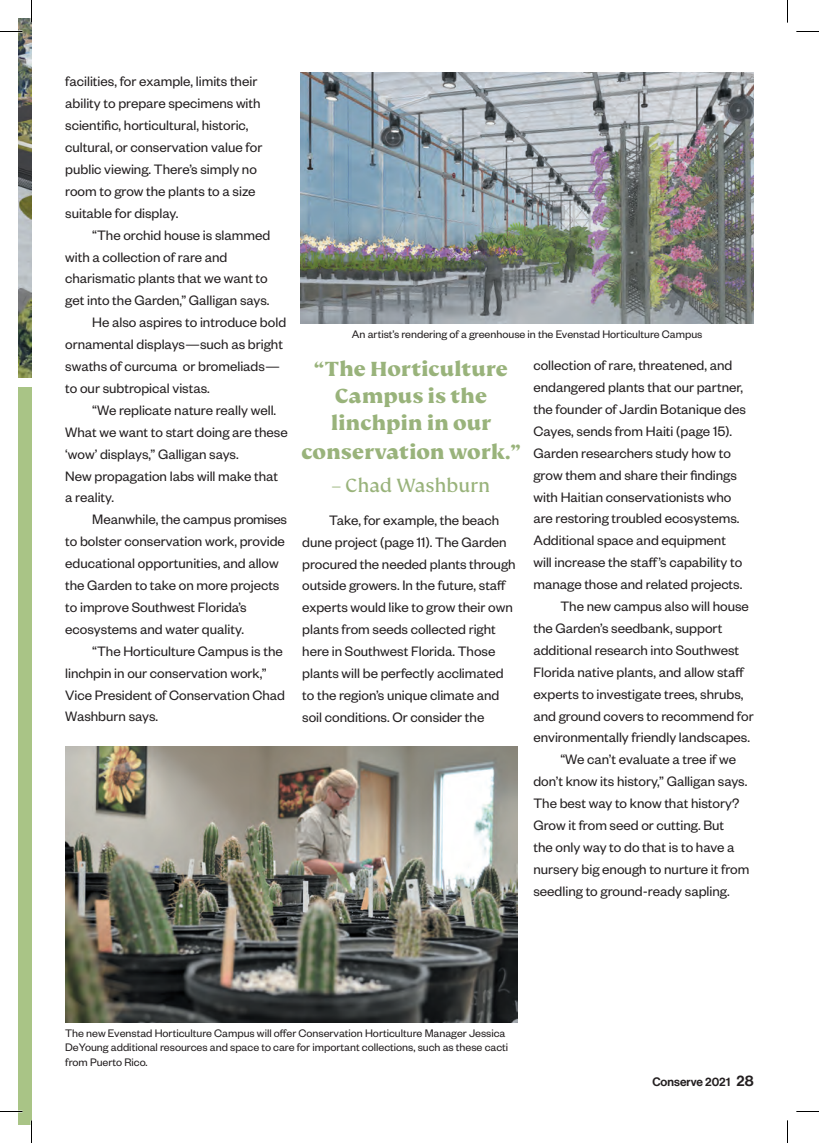
<style>
.page{position:relative;width:819px;height:1143px;background:#fff}
.page>*{position:absolute;margin:0;border:0;box-sizing:border-box;transform-origin:0 0}
.t1{font:800 22.5px/27.6px "FS Kim";color:#99b37b;text-align:center}
.t2{font:21px "FS Kim";color:#99b37b}
.t3{font:15px/21.9px "Founders Grotesk";color:#231f20}
.t4{font:12px/14.4px "Founders Grotesk";color:#231f20}
.t5{font:12px "Neue Haas Display Mediu";color:#231f20}
.s1{font-size:15px}
</style>
<div class="page">
<div style="left:18px;top:388px;width:14px;height:737px;background:#a9c486"></div>
<img style="left:18px;top:18px;width:14px;height:360px">
<img style="left:301px;top:72px;width:453px;height:251px">
<img style="left:65px;top:746px;width:452px;height:276px">
<svg style="left:0;top:31px;width:22px;height:1px"></svg>
<svg style="left:796px;top:31px;width:23px;height:1px"></svg>
<svg style="left:0;top:1111px;width:22px;height:1px"></svg>
<svg style="left:796px;top:1111px;width:23px;height:1px"></svg>
<svg style="left:31px;top:0;width:1px;height:22px"></svg>
<svg style="left:31px;top:1120px;width:1px;height:23px"></svg>
<svg style="left:787px;top:0;width:1px;height:22px"></svg>
<svg style="left:787px;top:1120px;width:1px;height:23px"></svg>
<p class="t3" style="left:65px;top:70px;width:199px">facilities, for example, limits their ability to prepare specimens with scientific, horticultural, historic, cultural, or conservation value for public viewing. There’s simply no room to grow the plants to a size suitable for display.</p>
<p class="t3" style="left:92px;top:223px;width:180px">“The orchid house is slammed</p>
<p class="t3" style="left:65px;top:245px;width:164px">with a collection of rare and</p>
<p class="t3" style="left:65px;top:267px;width:204px">charismatic plants that we want to</p>
<p class="t3" style="left:65px;top:289px;width:206px">get into the Garden,” Galligan says.</p>
<p class="t3" style="left:92px;top:311px;width:195px">He also aspires to introduce bold</p>
<p class="t3" style="left:65px;top:333px;width:219px">ornamental displays—such as bright</p>
<p class="t3" style="left:65px;top:355px;width:216px">swaths of curcuma or bromeliads—</p>
<p class="t3" style="left:65px;top:376px;width:146px">to our subtropical vistas.</p>
<p class="t3" style="left:92px;top:398px;width:186px">“We replicate nature really well.</p>
<p class="t3" style="left:65px;top:420px;width:224px">What we want to start doing are these</p>
<p class="t3" style="left:65px;top:442px;width:175px">‘wow’ displays,” Galligan says.</p>
<p class="t3" style="left:65px;top:464px;width:214px">New propagation labs will make that</p>
<p class="t3" style="left:65px;top:486px;width:50px">a reality.</p>
<p class="t3" style="left:92px;top:508px;width:196px">Meanwhile, the campus promises</p>
<p class="t3" style="left:65px;top:530px;width:221px">to bolster conservation work, provide</p>
<p class="t3" style="left:65px;top:552px;width:215px">educational opportunities, and allow</p>
<p class="t3" style="left:65px;top:574px;width:216px">the Garden to take on more projects</p>
<p class="t3" style="left:65px;top:595px;width:183px">to improve Southwest Florida’s</p>
<p class="t3" style="left:65px;top:617px;width:180px">ecosystems and water quality.</p>
<p class="t3" style="left:92px;top:639px;width:192px">“The Horticulture Campus is the</p>
<p class="t3" style="left:65px;top:661px;width:203px">linchpin in our conservation work,”</p>
<p class="t3" style="left:65px;top:683px;width:221px">Vice President of Conservation Chad</p>
<p class="t3" style="left:65px;top:705px;width:94px">Washburn says.</p>
<p class="t4" style="left:352px;top:326px;width:352px">An artist’s rendering of a greenhouse in the Evenstad Horticulture Campus</p>
<h1 class="t1" style="left:301px;top:356px;width:221px">“The Horticulture<br>Campus is the linchpin in our conservation work.”</h1>
<h2 class="t2" style="left:332px;top:474px;width:160px">– Chad Washburn</h2>
<p class="t3" style="left:302px;top:508px;width:215px;text-indent:27px">Take, for example, the beach dune project (page 11). The Garden procured the needed plants through outside growers. In the future, staff experts would like to grow their own plants from seeds collected right here in Southwest Florida. Those plants will be perfectly acclimated to the region’s unique climate and soil conditions. Or consider the</p>
<p class="t3" style="left:533px;top:354px;width:201px">collection of rare, threatened, and</p>
<p class="t3" style="left:533px;top:376px;width:211px">endangered plants that our partner,</p>
<p class="t3" style="left:533px;top:398px;width:214px">the founder of Jardin Botanique des</p>
<p class="t3" style="left:533px;top:419px;width:200px">Cayes, sends from Haiti (page 15).</p>
<p class="t3" style="left:533px;top:441px;width:199px">Garden researchers study how to</p>
<p class="t3" style="left:533px;top:463px;width:205px">grow them and share their findings</p>
<p class="t3" style="left:533px;top:485px;width:200px">with Haitian conservationists who</p>
<p class="t3" style="left:533px;top:507px;width:208px">are restoring troubled ecosystems.</p>
<p class="t3" style="left:533px;top:529px;width:194px">Additional space and equipment</p>
<p class="t3" style="left:533px;top:551px;width:210px">will increase the staff’s capability to</p>
<p class="t3" style="left:533px;top:573px;width:210px">manage those and related projects.</p>
<p class="t3" style="left:560px;top:595px;width:190px">The new campus also will house</p>
<p class="t3" style="left:533px;top:617px;width:190px">the Garden’s seedbank, support</p>
<p class="t3" style="left:533px;top:638px;width:207px">additional research into Southwest</p>
<p class="t3" style="left:533px;top:660px;width:213px">Florida native plants, and allow staff</p>
<p class="t3" style="left:533px;top:682px;width:212px">experts to investigate trees, shrubs,</p>
<p class="t3" style="left:533px;top:704px;width:222px">and ground covers to recommend for</p>
<p class="t3" style="left:533px;top:726px;width:218px">environmentally friendly landscapes.</p>
<p class="t3" style="left:560px;top:748px;width:177px">“We can’t evaluate a tree if we</p>
<p class="t3" style="left:533px;top:770px;width:216px">don’t know its history,” Galligan says.</p>
<p class="t3" style="left:533px;top:792px;width:207px">The best way to know that history?</p>
<p class="t3" style="left:533px;top:814px;width:192px">Grow it from seed or cutting. But</p>
<p class="t3" style="left:533px;top:836px;width:203px">the only way to do that is to have a</p>
<p class="t3" style="left:533px;top:857px;width:218px">nursery big enough to nurture it from</p>
<p class="t3" style="left:533px;top:879px;width:198px">seedling to ground-ready sapling.</p>
<p class="t4" style="left:65px;top:1025px;width:445px">The new Evenstad Horticulture Campus will offer Conservation Horticulture Manager Jessica<br>DeYoung additional resources and space to care for important collections, such as these cacti from Puerto Rico.</p>
<p class="t5" style="left:652px;top:1075px;width:103px">Conserve 2021 <span class="s1">28</span></p>
</div>
